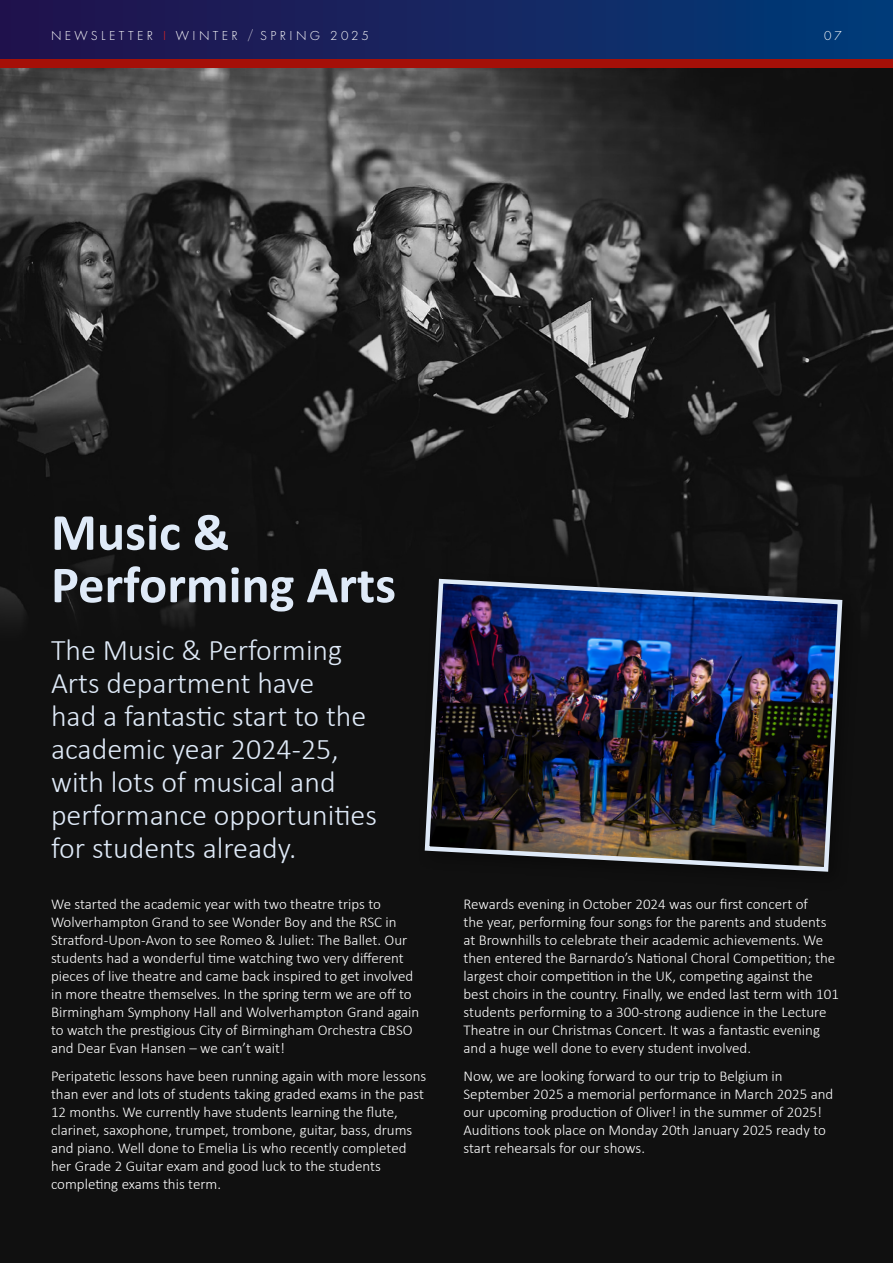
<style>
.page{position:relative;width:893px;height:1263px;background:#fff}
.page>*{position:absolute;margin:0;border:0;box-sizing:border-box;transform-origin:0 0}
.t1{font:700 52.5px/52.5px "Calibri";color:#dfeaf8}
.t2{font:300 30px/33px "Calibri";color:#dfeaf8}
.t3{font:300 15px/18px "Calibri";color:#fff}
.t4{font:300 13.5px "Futura PT";letter-spacing:.25em;color:#fff}
.s1{color:#e52722}
</style>
<div class="page">
<img style="left:0;top:68px;width:893px;height:1195px">
<div style="left:417px;top:571px;width:445px;height:320px;background:#101010"></div>
<img style="left:424px;top:576px;width:419px;height:296px">
<div style="left:0;top:0;width:893px;height:60px;background:linear-gradient(to right,#25114b,#023b78)"></div>
<div style="left:0;top:60px;width:893px;height:8px;background:#a51008"></div>
<p class="t4" style="left:51px;top:28px;width:319px">NEWSLETTER <span class="s1">I</span> WINTER / SPRING 2025</p>
<p class="t4" style="left:824px;top:28px;width:19px">07</p>
<h1 class="t1" style="left:51px;top:504px;width:347px">Music &amp;<br>Performing Arts</h1>
<h2 class="t2" style="left:51px;top:634px;width:327px">The Music &amp; Performing<br>Arts department have<br>had a fantastic start to the academic year 2024-25, with lots of musical and performance opportunities for students already.</h2>
<p class="t3" style="left:51px;top:894px;width:370px">We started the academic year with two theatre trips to Wolverhampton Grand to see Wonder Boy and the RSC in Stratford-Upon-Avon to see Romeo &amp; Juliet: The Ballet. Our students had a wonderful time watching two very different pieces of live theatre and came back inspired to get involved in more theatre themselves. In the spring term we are off to Birmingham Symphony Hall and Wolverhampton Grand again to watch the prestigious City of Birmingham Orchestra CBSO and Dear Evan Hansen – we can’t wait!</p>
<p class="t3" style="left:51px;top:1067px;width:377px">Peripatetic lessons have been running again with more lessons than ever and lots of students taking graded exams in the past 12 months. We currently have students learning the flute, clarinet, saxophone, trumpet, trombone, guitar, bass, drums and piano. Well done to Emelia Lis who recently completed her Grade 2 Guitar exam and good luck to the students completing exams this term.</p>
<p class="t3" style="left:463px;top:894px;width:377px">Rewards evening in October 2024 was our first concert of<br>the year, performing four songs for the parents and students at Brownhills to celebrate their academic achievements. We then entered the Barnardo’s National Choral Competition; the largest choir competition in the UK, competing against the best choirs in the country. Finally, we ended last term with 101 students performing to a 300-strong audience in the Lecture Theatre in our Christmas Concert. It was a fantastic evening and a huge well done to every student involved.</p>
<p class="t3" style="left:463px;top:1067px;width:371px">Now, we are looking forward to our trip to Belgium in September 2025 a memorial performance in March 2025 and our upcoming production of Oliver! in the summer of 2025!<br>Auditions took place on Monday 20th January 2025 ready to start rehearsals for our shows.</p>
</div>
